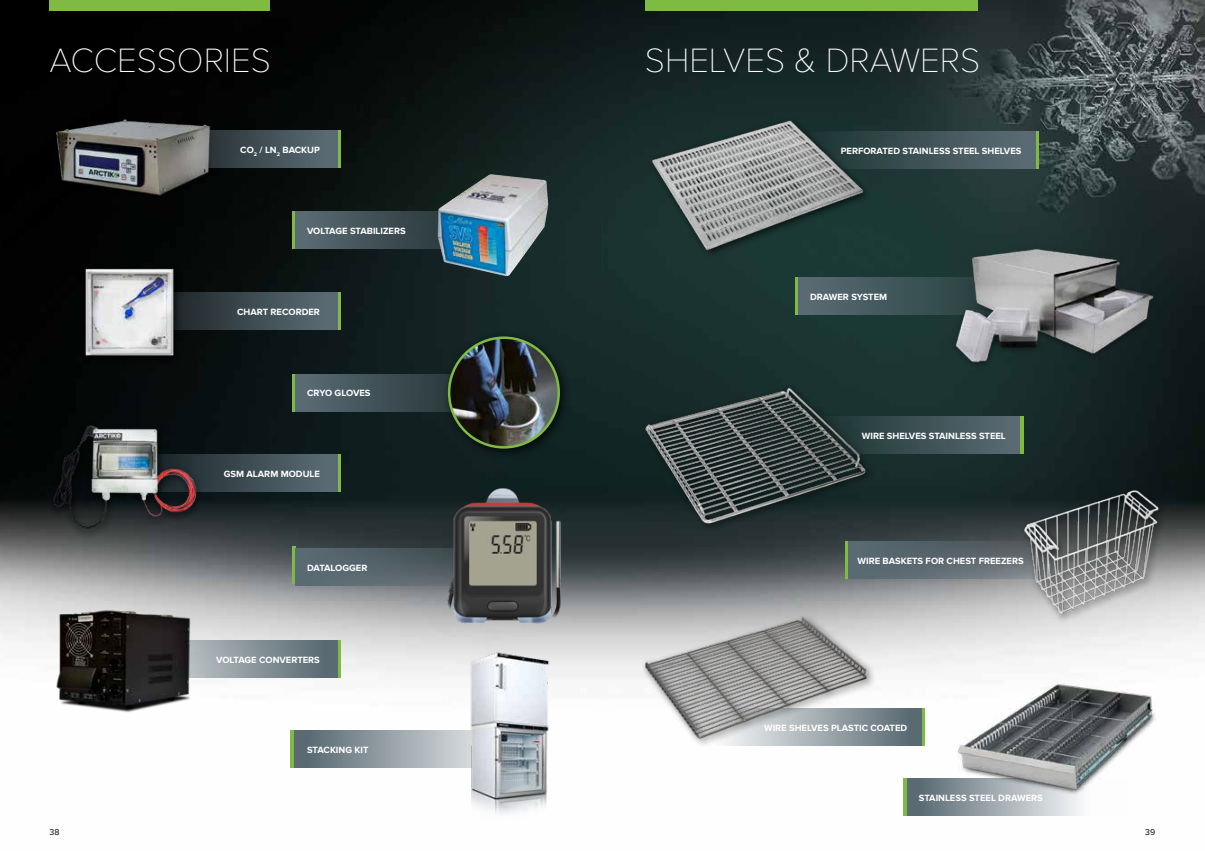
<style>
.page{position:relative;width:1205px;height:851px;background:#fff}
.page>*{position:absolute;margin:0;border:0;box-sizing:border-box;transform-origin:0 0}
.t1{font:100 35px "Proxima Nova T";color:#fff}
.t2{font:700 9.38px "Proxima Nova";color:#fff}
.t3{font:8.75px "Proxima Nova";color:#000}
</style>
<div class="page">
<img style="left:0;top:0;width:1205px;height:816px">
<div style="left:50px;top:0;width:220px;height:11px;background:#7fbb42"></div>
<hr style="left:338px;top:131px;width:3px;height:37px;background:#7fbb42">
<hr style="left:338px;top:292px;width:3px;height:37px;background:#7fbb42">
<hr style="left:338px;top:454px;width:3px;height:37px;background:#7fbb42">
<hr style="left:338px;top:640px;width:3px;height:37px;background:#7fbb42">
<svg style="left:223px;top:131px;width:115px;height:37px"></svg>
<svg style="left:182px;top:292px;width:156px;height:37px"></svg>
<svg style="left:209px;top:454px;width:129px;height:37px"></svg>
<svg style="left:221px;top:640px;width:117px;height:37px"></svg>
<hr style="left:292px;top:374px;width:3px;height:37px;background:#7fbb42">
<svg style="left:295px;top:374px;width:147px;height:37px"></svg>
<hr style="left:292px;top:546px;width:3px;height:37px;background:#7fbb42">
<div style="left:295px;top:548px;width:239px;height:37px;background:#596a73"></div>
<hr style="left:291px;top:730px;width:3px;height:37px;background:#7fbb42">
<svg style="left:294px;top:730px;width:154px;height:37px"></svg>
<hr style="left:292px;top:211px;width:3px;height:37px;background:#7fbb42">
<svg style="left:295px;top:211px;width:142px;height:37px"></svg>
<img style="left:43px;top:107px;width:180px;height:100px">
<div style="left:80px;top:265px;width:102px;height:101px;background:#050908"></div>
<img style="left:77px;top:261px;width:105px;height:102px">
<div style="left:48px;top:421px;width:156px;height:118px;background:#474b4c"></div>
<img style="left:44px;top:415px;width:165px;height:120px">
<div style="left:442px;top:330px;width:130px;height:130px;background:#000;opacity:.75"></div>
<img style="left:449px;top:337px;width:110px;height:110px;border-radius:55px">
<div style="left:448px;top:336px;width:112px;height:112px;border:2px solid #7fbb42;border-radius:50%"></div>
<img style="left:437px;top:174px;width:111px;height:103px">
<img style="left:26px;top:606px;width:195px;height:108px">
<img style="left:448px;top:638px;width:122px;height:178px">
<div style="left:645px;top:0;width:332px;height:11px;background:#7fbb42"></div>
<svg style="left:1035px;top:131px;width:4px;height:37px"></svg>
<hr style="left:1020px;top:416px;width:3px;height:37px;background:#7fbb42">
<svg style="left:877px;top:131px;width:158px;height:37px"></svg>
<svg style="left:888px;top:416px;width:132px;height:37px"></svg>
<hr style="left:795px;top:277px;width:3px;height:37px;background:#7fbb42">
<hr style="left:845px;top:541px;width:3px;height:37px;background:#7fbb42">
<svg style="left:798px;top:277px;width:146px;height:37px"></svg>
<svg style="left:848px;top:541px;width:163px;height:37px;fill:#596871"></svg>
<hr style="left:904px;top:778px;width:3px;height:37px;background:#7fbb42">
<div style="left:907px;top:778px;width:221px;height:37px;background:linear-gradient(to right,#54656f,#fff)"></div>
<svg style="left:921px;top:708px;width:4px;height:37px"></svg>
<div style="left:699px;top:708px;width:222px;height:37px;background:#596a73"></div>
<img style="left:625px;top:374px;width:263px;height:166px">
<img style="left:636px;top:107px;width:241px;height:157px">
<img style="left:1011px;top:475px;width:164px;height:148px">
<img style="left:944px;top:236px;width:222px;height:138px">
<img style="left:951px;top:672px;width:211px;height:129px">
<img style="left:630px;top:604px;width:257px;height:141px">
<img style="left:424px;top:477px;width:160px;height:161px">
<h1 class="t1" style="left:50px;top:40px;width:223px">ACCESSORIES</h1>
<p class="t2" style="left:240px;top:145px;width:81px">CO<sub>2</sub> / LN<sub>2</sub> BACKUP</p>
<p class="t2" style="left:307px;top:225px;width:100px">VOLTAGE STABILIZERS</p>
<p class="t2" style="left:237px;top:306px;width:84px">CHART RECORDER</p>
<p class="t2" style="left:307px;top:388px;width:65px">CRYO GLOVES</p>
<p class="t2" style="left:224px;top:468px;width:98px">GSM ALARM MODULE</p>
<p class="t2" style="left:307px;top:562px;width:62px">DATALOGGER</p>
<p class="t2" style="left:216px;top:654px;width:105px">VOLTAGE CONVERTERS</p>
<p class="t2" style="left:307px;top:744px;width:63px">STACKING KIT</p>
<h1 class="t1" style="left:645px;top:40px;width:337px">SHELVES &amp; DRAWERS</h1>
<p class="t2" style="left:841px;top:145px;width:182px">PERFORATED STAINLESS STEEL SHELVES</p>
<p class="t2" style="left:810px;top:291px;width:79px">DRAWER SYSTEM</p>
<p class="t2" style="left:862px;top:430px;width:145px">WIRE SHELVES STAINLESS STEEL</p>
<p class="t2" style="left:857px;top:555px;width:168px">WIRE BASKETS FOR CHEST FREEZERS</p>
<p class="t2" style="left:764px;top:722px;width:145px">WIRE SHELVES PLASTIC COATED</p>
<p class="t2" style="left:919px;top:792px;width:125px">STAINLESS STEEL DRAWERS</p>
<p class="t3" style="left:50px;top:827px;width:11px">38</p>
<p class="t3" style="left:1145px;top:827px;width:12px">39</p>
</div>
